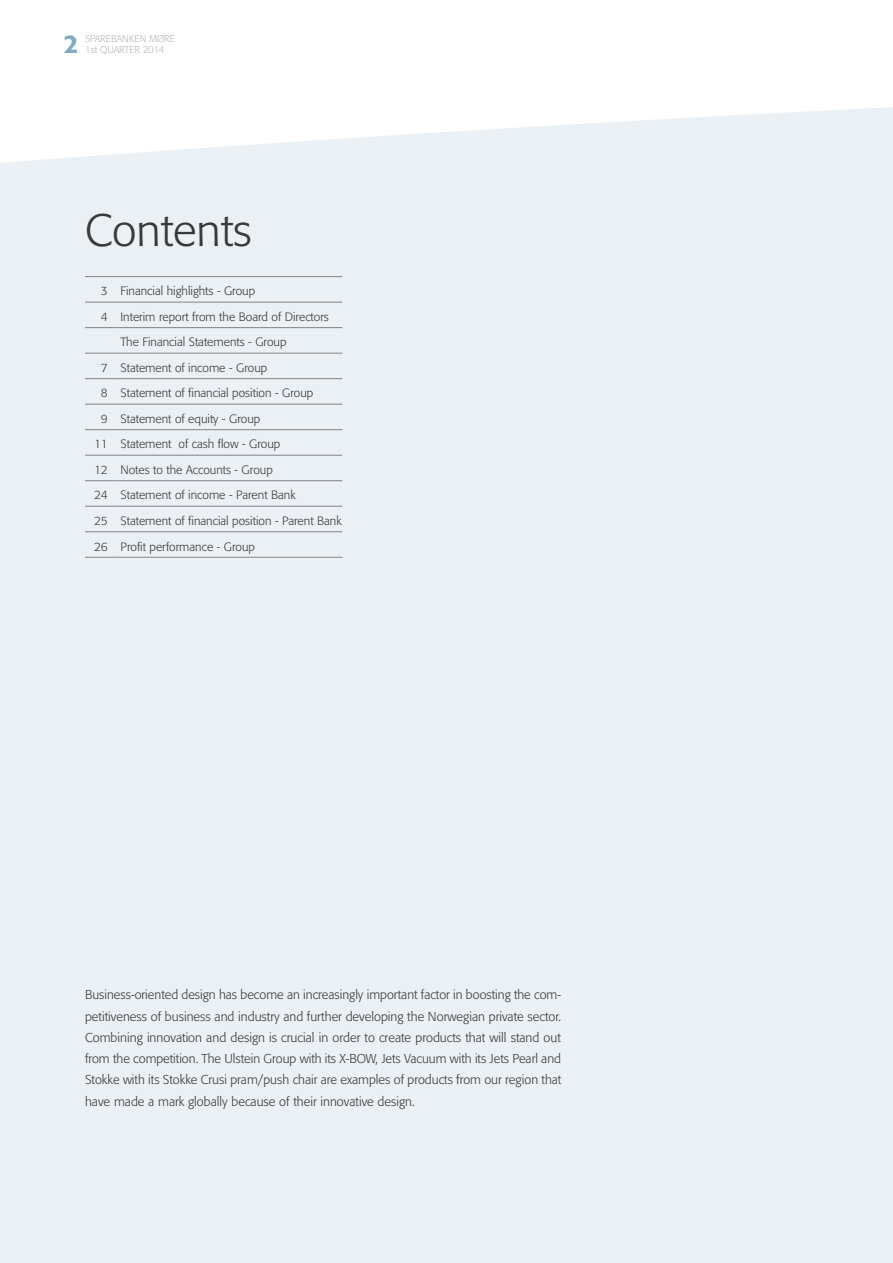
<style>
.page{position:relative;width:893px;height:1263px;background:#fff}
.page>*{position:absolute;margin:0;border:0;box-sizing:border-box;transform-origin:0 0}
.t1{font:300 45px "Formata";color:#39393a}
.t2{font:500 25.5px "Formata";color:#81adc4}
.t3{font:300 12.75px/21.3px "Formata";color:#39393a;text-align:justify}
.t4{font:300 12px "Formata";color:#39393a}
.t5{font:300 9.75px "Formata";color:#b3b6b9}
</style>
<div class="page">
<div style="left:0;top:107px;width:893px;height:1156px;background:#ebf0f4"></div>
<hr style="left:85px;top:276px;width:31px;height:1px;background:#828385">
<hr style="left:85px;top:302px;width:31px;height:1px;background:#828385">
<hr style="left:85px;top:327px;width:31px;height:1px;background:#828385">
<hr style="left:85px;top:353px;width:31px;height:1px;background:#828385">
<hr style="left:85px;top:378px;width:31px;height:1px;background:#828385">
<hr style="left:85px;top:404px;width:31px;height:1px;background:#828385">
<hr style="left:85px;top:429px;width:31px;height:1px;background:#828385">
<hr style="left:85px;top:455px;width:31px;height:1px;background:#828385">
<hr style="left:85px;top:480px;width:31px;height:1px;background:#828385">
<hr style="left:85px;top:506px;width:31px;height:1px;background:#828385">
<hr style="left:85px;top:531px;width:31px;height:1px;background:#828385">
<hr style="left:116px;top:276px;width:226px;height:1px;background:#828385">
<hr style="left:116px;top:302px;width:226px;height:1px;background:#828385">
<hr style="left:116px;top:327px;width:226px;height:1px;background:#828385">
<hr style="left:116px;top:353px;width:226px;height:1px;background:#828385">
<hr style="left:116px;top:378px;width:226px;height:1px;background:#828385">
<hr style="left:116px;top:404px;width:226px;height:1px;background:#828385">
<hr style="left:116px;top:429px;width:226px;height:1px;background:#828385">
<hr style="left:116px;top:455px;width:226px;height:1px;background:#828385">
<hr style="left:116px;top:480px;width:226px;height:1px;background:#828385">
<hr style="left:116px;top:506px;width:226px;height:1px;background:#828385">
<hr style="left:116px;top:531px;width:226px;height:1px;background:#828385">
<hr style="left:85px;top:557px;width:31px;height:1px;background:#828385">
<hr style="left:116px;top:557px;width:226px;height:1px;background:#828385">
<p class="t5" style="left:85px;top:33px;width:91px">SPAREBANKEN MØRE</p>
<h2 class="t2" style="left:64px;top:29px;width:16px">2</h2>
<p class="t5" style="left:85px;top:44px;width:81px">1st QUARTER 2014</p>
<h1 class="t1" style="left:85px;top:204px;width:168px">Contents</h1>
<p class="t4" style="left:101px;top:284px;width:156px">3 Financial highlights - Group</p>
<p class="t4" style="left:101px;top:310px;width:230px">4 Interim report from the Board of Directors</p>
<p class="t4" style="left:121px;top:335px;width:168px">The Financial Statements - Group</p>
<p class="t4" style="left:101px;top:361px;width:168px">7 Statement of income - Group</p>
<p class="t4" style="left:101px;top:386px;width:214px">8 Statement of financial position - Group</p>
<p class="t4" style="left:101px;top:412px;width:161px">9 Statement of equity - Group</p>
<p class="t4" style="left:94px;top:437px;width:188px">11 Statement of cash flow - Group</p>
<p class="t4" style="left:94px;top:463px;width:180px">12 Notes to the Accounts - Group</p>
<p class="t4" style="left:94px;top:488px;width:203px">24 Statement of income - Parent Bank</p>
<p class="t4" style="left:94px;top:514px;width:249px">25 Statement of financial position - Parent Bank</p>
<p class="t4" style="left:94px;top:539px;width:163px">26 Profit performance - Group</p>
<p class="t3" style="left:85px;top:984px;width:478px">Business-oriented design has become an increasingly important factor in boosting the com&shy;petitiveness of business and industry and further developing the Norwegian private sector.<br>Combining innovation and design is crucial in order to create products that will stand out from the competition. The Ulstein Group with its X-BOW, Jets Vacuum with its Jets Pearl and Stokke with its Stokke Crusi pram/push chair are examples of products from our region that have made a mark globally because of their innovative design.</p>
</div>
